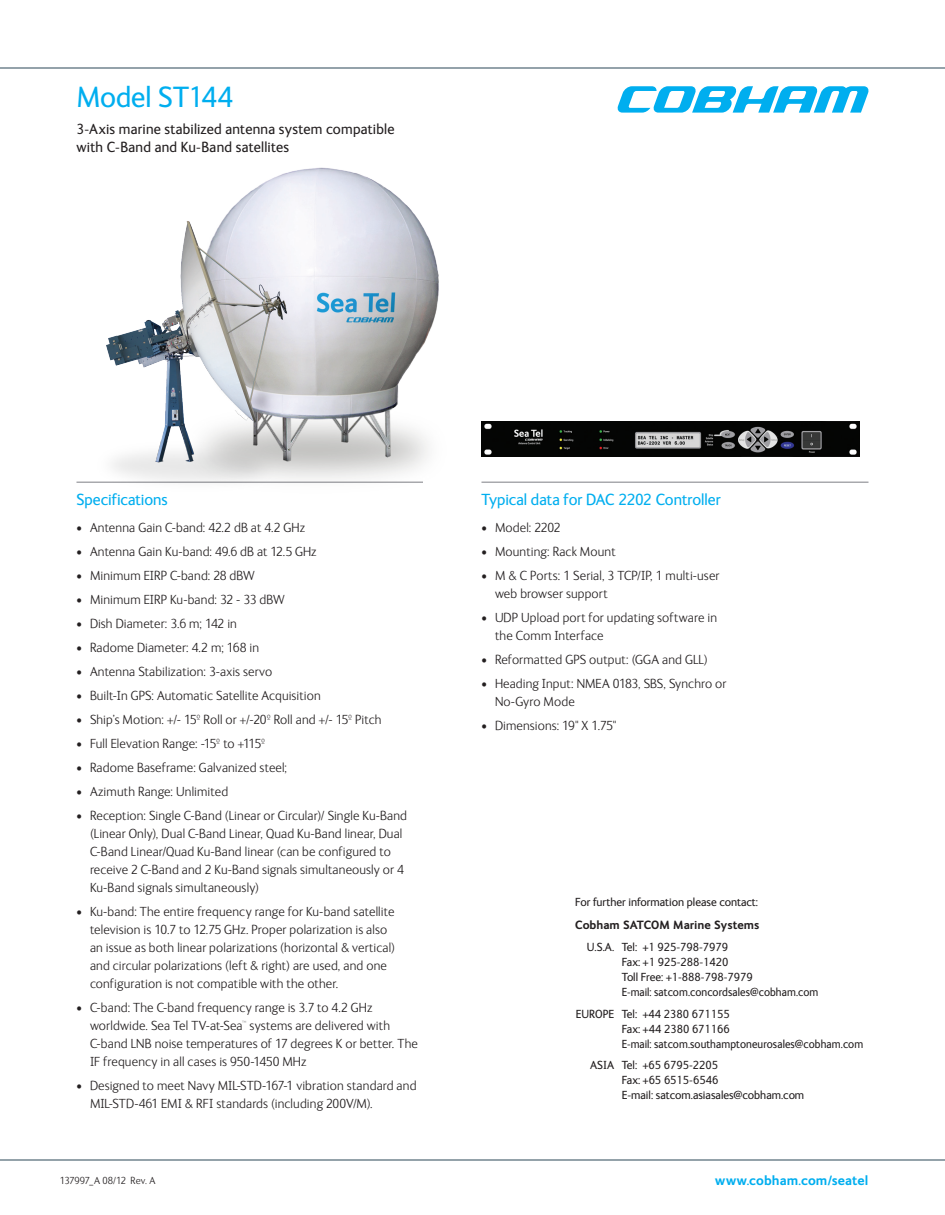
<style>
.page{position:relative;width:945px;height:1215px;background:#fff}
.page>*{position:absolute;margin:0;border:0;box-sizing:border-box;transform-origin:0 0}
.t1{font:30px "FS Ingrid";color:#00aeef}
.t2{font:16.5px "FS Ingrid";color:#00aeef}
.t3{font:15px/18px "FS Ingrid";letter-spacing:.015em;color:#231f20}
.t4{font:300 13.5px/18px "FS Ingrid";letter-spacing:.01em;color:#231f20}
.t5{font:700 13.5px "FS Ingrid";letter-spacing:.005em;color:#00aeef}
.t6{font:12px/15px "FS Ingrid";color:#231f20}
.t7{font:700 12px "FS Ingrid";color:#231f20}
.t8{font:300 10.5px "FS Ingrid";letter-spacing:-.005em;color:#231f20}
.s1{color:#fff}
</style>
<div class="page">
<hr style="left:0;top:1159px;width:945px;height:2px;background:#94a2aa">
<hr style="left:76px;top:482px;width:347px;height:1px;background:#a8a9ad">
<svg style="left:617px;top:86px;width:252px;height:27px"></svg>
<hr style="left:0;top:68px;width:945px;height:1px;background:#94a2aa">
<hr style="left:482px;top:482px;width:386px;height:1px;background:#a8a9ad">
<img style="left:482px;top:421px;width:378px;height:35px">
<img style="left:88px;top:167px;width:351px;height:315px">
<h1 class="t1" style="left:76px;top:82px;width:158px">Model ST144</h1>
<p class="t3" style="left:76px;top:120px;width:320px">3-Axis marine stabilized antenna system compatible with C-Band and Ku-Band satellites</p>
<p class="t2" style="left:76px;top:491px;width:93px">Specifications</p>
<p class="t4" style="left:76px;top:519px;width:230px">• Antenna Gain C-band: 42.2 dB at 4.2 GHz</p>
<p class="t4" style="left:76px;top:543px;width:242px">• Antenna Gain Ku-band: 49.6 dB at 12.5 GHz</p>
<p class="t4" style="left:76px;top:567px;width:180px">• Minimum EIRP C-band: 28 dBW</p>
<p class="t4" style="left:76px;top:591px;width:210px">• Minimum EIRP Ku-band: 32 - 33 dBW</p>
<p class="t4" style="left:76px;top:615px;width:162px">• Dish Diameter: 3.6 m; 142 in</p>
<p class="t4" style="left:76px;top:639px;width:184px">• Radome Diameter: 4.2 m; 168 in</p>
<p class="t4" style="left:76px;top:663px;width:197px">• Antenna Stabilization: 3-axis servo</p>
<p class="t4" style="left:76px;top:687px;width:246px">• Built-In GPS: Automatic Satellite Acquisition</p>
<p class="t4" style="left:76px;top:711px;width:307px">• Ship’s Motion: +/- 15º Roll or +/-20º Roll and +/- 15º Pitch</p>
<p class="t4" style="left:76px;top:735px;width:190px">• Full Elevation Range: -15º to +115º</p>
<p class="t4" style="left:76px;top:759px;width:212px">• Radome Baseframe: Galvanized steel;</p>
<p class="t4" style="left:76px;top:783px;width:153px">• Azimuth Range: Unlimited</p>
<p class="t4" style="left:90px;top:807px;width:319px;text-indent:-14px">• Reception: Single C-Band (Linear or Circular)/ Single Ku-Band (Linear Only), Dual C-Band Linear, Quad Ku-Band linear, Dual C-Band Linear/Quad Ku-Band linear (can be configured to receive 2 C-Band and 2 Ku-Band signals simultaneously or 4<br>Ku-Band signals simultaneously)</p>
<p class="t4" style="left:90px;top:903px;width:307px;text-indent:-14px">• Ku-band: The entire frequency range for Ku-band satellite television is 10.7 to 12.75 GHz. Proper polarization is also an issue as both linear polarizations (horizontal &amp; vertical) and circular polarizations (left &amp; right) are used, and one configuration is not compatible with the other.</p>
<p class="t4" style="left:90px;top:999px;width:329px;text-indent:-14px">• C-band: The C-band frequency range is 3.7 to 4.2 GHz worldwide. Sea Tel TV-at-Sea<sup>™</sup> systems are delivered with C-band LNB noise temperatures of 17 degrees K or better. The IF frequency in all cases is 950-1450 MHz</p>
<p class="t4" style="left:90px;top:1077px;width:328px;text-indent:-14px">• Designed to meet Navy MIL-STD-167-1 vibration standard and<br>MIL-STD-461 EMI &amp; RFI standards (including 200V/M).</p>
<p class="t8" style="left:60px;top:1175px;width:97px">137997_A 08/12 Rev. A</p>
<p class="t2" style="left:482px;top:491px;width:241px">Typical data for DAC 2202 Controller</p>
<p class="t4" style="left:482px;top:519px;width:81px">• Model: 2202</p>
<p class="t4" style="left:482px;top:543px;width:136px">• Mounting: Rack Mount</p>
<p class="t4" style="left:495px;top:567px;width:226px;text-indent:-14px">• M &amp; C Ports: 1 Serial, 3 TCP/IP, 1 multi-user web browser support</p>
<p class="t4" style="left:495px;top:609px;width:224px;text-indent:-14px">• UDP Upload port for updating software in the Comm Interface</p>
<p class="t4" style="left:482px;top:651px;width:228px">• Reformatted GPS output: (GGA and GLL)</p>
<p class="t4" style="left:495px;top:675px;width:233px;text-indent:-14px">• Heading Input: NMEA 0183, SBS, Synchro or<br>No-Gyro Mode</p>
<p class="t4" style="left:482px;top:717px;width:137px">• Dimensions: 19" X 1.75"</p>
<p class="t6" style="left:575px;top:894px;width:184px">For further information please contact:</p>
<p class="t7" style="left:575px;top:918px;width:186px">Cobham SATCOM Marine Systems</p>
<p class="t6" style="left:622px;top:940px;width:198px;text-indent:-35px">U.S.A. Tel: +1 925-798-7979<br>Fax: +1 925-288-1420<br>Toll Free: +1-888-798-7979<br>E-mail: satcom.concordsales@cobham.com</p>
<p class="t6" style="left:576px;top:1006px;width:289px">EUROPE Tel: +44 2380 671155<br><span class="s1">EUROPE</span> Fax: +44 2380 671166<br><span class="s1">EUROPE</span> E-mail: satcom.southamptoneurosales@cobham.com</p>
<p class="t6" style="left:622px;top:1058px;width:184px;text-indent:-32px">Asia Tel: +65 6795-2205<br>Fax: +65 6515-6546<br>E-mail: satcom.asiasales@cobham.com</p>
<p class="t5" style="left:715px;top:1173px;width:155px">www.cobham.com/seatel</p>
</div>
